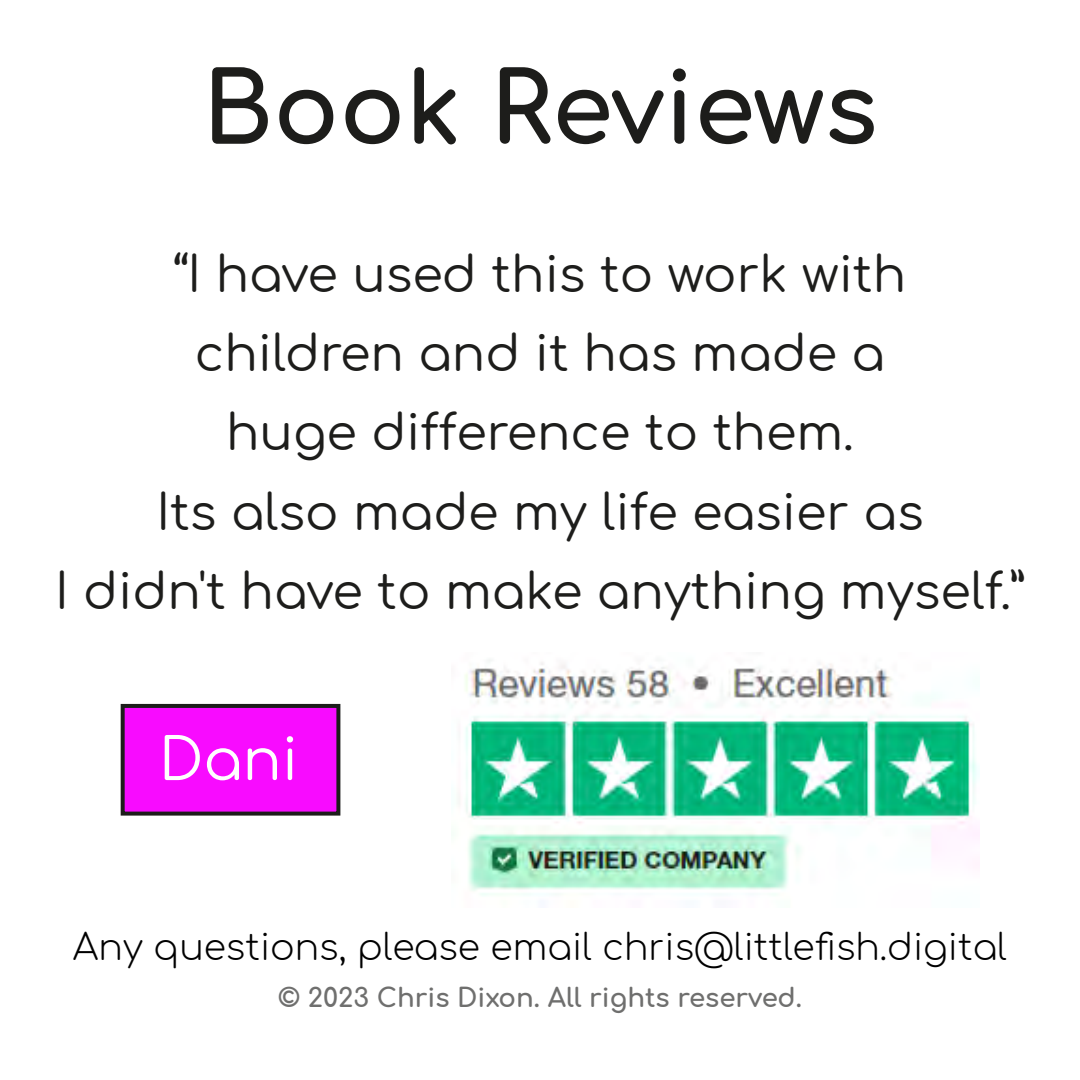
<style>
.page{position:relative;width:1080px;height:1080px;background:#fff}
.page>*{position:absolute;margin:0;border:0;box-sizing:border-box;transform-origin:0 0}
.t1{font:700 98px "Comfortaa";color:#1d1d1b}
.t2{font:57.8px "Comfortaa";color:#fff}
.t3{font:49.4px/79.4px "Comfortaa";color:#1d1d1b;text-align:center}
.t4{font:300 35.6px "Comfortaa";color:#000}
.t5{font:700 26px "Comfortaa";color:#6f6f6e}
</style>
<div class="page">
<div style="left:121px;top:704px;width:219px;height:112px;background:#f80bff;border:4px solid #1d1d1b"></div>
<img style="left:465px;top:660px;width:515px;height:236px">
<h1 class="t1" style="left:202px;top:18px;width:677px">Book Reviews</h1>
<p class="t3" style="left:55px;top:227px;width:971px">“I have used this to work with<br>children and it has made a<br>huge difference to them.<br>Its also made my life easier as<br>I didn't have to make anything myself.”</p>
<p class="t2" style="left:159px;top:707px;width:141px">Dani</p>
<p class="t4" style="left:73px;top:915px;width:936px">Any questions, please email chris@littlefish.digital</p>
<p class="t5" style="left:278px;top:974px;width:526px">© 2023 Chris Dixon. All rights reserved.</p>
</div>
